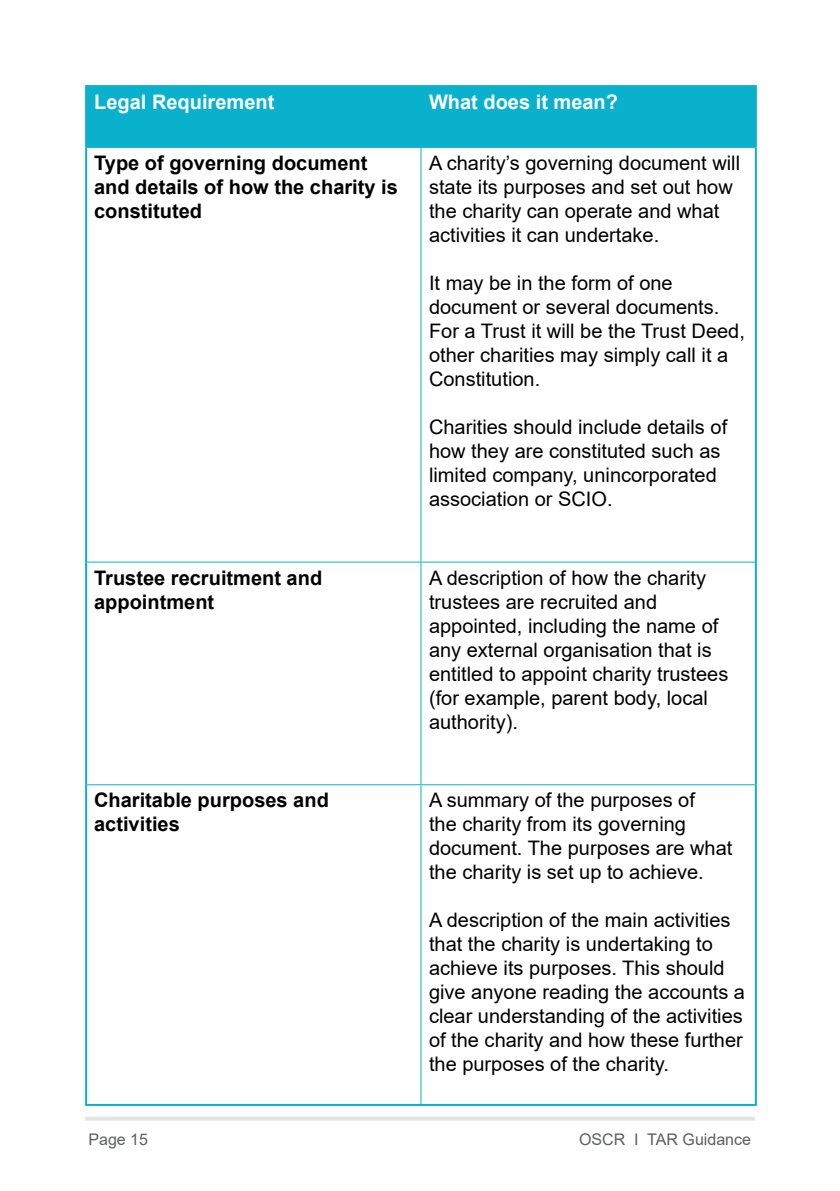
<style>
.page{position:relative;width:840px;height:1191px;background:#fff}
.page>*{position:absolute;margin:0;border:0;box-sizing:border-box;transform-origin:0 0}
.t1{font:20px/24px "Arial";color:#000}
.t2{font:700 20px/24px "Arial";color:#000}
.t3{font:700 20px "Arial";color:#fff}
.t4{font:16px "Arial";color:#5e5e5e}
.t5{font:16px "Arial";color:#5e5f5f}
.s1{color:#5e5f5f}
</style>
<div class="page">
<hr style="left:85px;top:1117px;width:669px;height:3px;background:#e2e3e4">
<div style="left:87px;top:87px;width:667px;height:60px;background:#0ab1cc"></div>
<hr style="left:85px;top:147px;width:2px;height:415px;background:#0ab1cc">
<hr style="left:754px;top:147px;width:2px;height:415px;background:#0ab1cc">
<hr style="left:85px;top:562px;width:2px;height:222px;background:#0ab1cc">
<hr style="left:754px;top:562px;width:2px;height:222px;background:#0ab1cc">
<hr style="left:85px;top:784px;width:2px;height:320px;background:#0ab1cc">
<hr style="left:754px;top:784px;width:2px;height:320px;background:#0ab1cc">
<hr style="left:85px;top:85px;width:336px;height:2px;background:#0ab1cc">
<hr style="left:85px;top:87px;width:2px;height:60px;background:#0ab1cc">
<hr style="left:421px;top:85px;width:335px;height:2px;background:#0ab1cc">
<hr style="left:420px;top:87px;width:2px;height:60px;background:#0ab1cc">
<hr style="left:754px;top:87px;width:2px;height:60px;background:#0ab1cc">
<hr style="left:87px;top:147px;width:334px;height:1px;background:#0ab1cc">
<hr style="left:421px;top:147px;width:333px;height:1px;background:#0ab1cc">
<hr style="left:420px;top:148px;width:1px;height:413px;background:#0ab1cc">
<hr style="left:87px;top:561px;width:334px;height:1px;background:#0ab1cc">
<hr style="left:421px;top:561px;width:333px;height:1px;background:#0ab1cc">
<hr style="left:420px;top:562px;width:1px;height:222px;background:#0ab1cc">
<hr style="left:87px;top:784px;width:334px;height:1px;background:#0ab1cc">
<hr style="left:421px;top:784px;width:333px;height:1px;background:#0ab1cc">
<hr style="left:420px;top:785px;width:1px;height:319px;background:#0ab1cc">
<hr style="left:85px;top:1104px;width:336px;height:2px;background:#0ab1cc">
<hr style="left:421px;top:1104px;width:335px;height:2px;background:#0ab1cc">
<p class="t3" style="left:94px;top:87px;width:182px">Legal Requirement</p>
<p class="t3" style="left:429px;top:87px;width:190px">What does it mean?</p>
<p class="t2" style="left:94px;top:151px;width:305px">Type of governing document and details of how the charity is constituted</p>
<p class="t1" style="left:429px;top:151px;width:312px">A charity’s governing document will state its purposes and set out how the charity can operate and what activities it can undertake.</p>
<p class="t1" style="left:429px;top:271px;width:317px">It may be in the form of one document or several documents.<br>For a Trust it will be the Trust Deed, other charities may simply call it a<br>Constitution.</p>
<p class="t1" style="left:429px;top:415px;width:299px">Charities should include details of how they are constituted such as limited company, unincorporated association or SCIO.</p>
<p class="t2" style="left:94px;top:566px;width:229px">Trustee recruitment and appointment</p>
<p class="t1" style="left:429px;top:565px;width:301px">A description of how the charity trustees are recruited and appointed, including the name of any external organisation that is entitled to appoint charity trustees (for example, parent body, local authority).</p>
<p class="t2" style="left:94px;top:788px;width:236px">Charitable purposes and activities</p>
<p class="t1" style="left:429px;top:788px;width:305px">A summary of the purposes of<br>the charity from its governing document. The purposes are what the charity is set up to achieve.</p>
<p class="t1" style="left:429px;top:908px;width:317px">A description of the main activities that the charity is undertaking to achieve its purposes. This should give anyone reading the accounts a clear understanding of the activities of the charity and how these further the purposes of the charity.</p>
<p class="t5" style="left:88px;top:1128px;width:61px">Page 15</p>
<p class="t4" style="left:578px;top:1128px;width:173px"><span class="s1">OSCR I</span> TAR Guidance</p>
</div>
